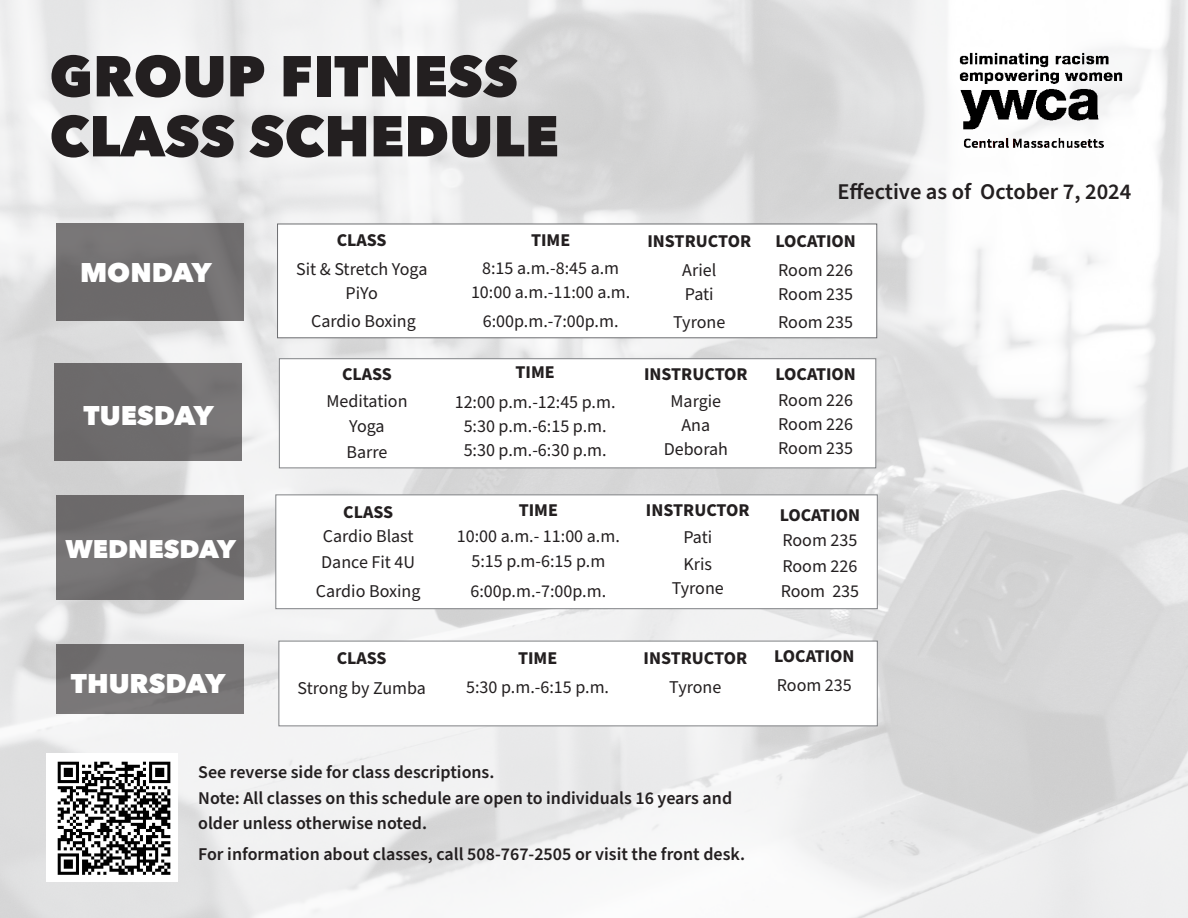
<style>
.page{position:relative;width:1188px;height:918px;background:#fff}
.page>*{position:absolute;margin:0;border:0;box-sizing:border-box;transform-origin:0 0}
.t1{font:800 57px/60px "Avenir Next LT Pro";color:#231f20}
.t2{font:800 27px "Avenir Next LT Pro";color:#fff}
.t3{font:800 25.5px "Avenir Next LT Pro";color:#fff}
.t4{font:600 22.5px "Source Sans Pro";color:#231f20}
.t5{font:18px "Source Sans Pro";color:#231f20}
.Paragraph_Style_1{font:600 18px/25.5px "Source Sans Pro";color:#231f20}
.t6{font:700 18px "Source Sans Pro";color:#231f20}
</style>
<div class="page">
<img style="left:0;top:0;width:1188px;height:918px">
<img style="left:953px;top:48px;width:176px;height:106px">
<div style="left:276px;top:495px;width:602px;height:114px;background:#fff;border:1px solid #808285"></div>
<div style="left:56px;top:223px;width:188px;height:98px;background:#6f6d6e"></div>
<div style="left:55px;top:363px;width:187px;height:98px;background:#6d6b6c"></div>
<div style="left:57px;top:495px;width:187px;height:104px;background:#747273"></div>
<div style="left:57px;top:645px;width:187px;height:69px;background:linear-gradient(to right,#767475,#7a7879)"></div>
<div style="left:277px;top:224px;width:600px;height:114px;background:#fff;border:1px solid #6c6d70"></div>
<div style="left:279px;top:359px;width:597px;height:109px;background:#fff;border:1px solid #808285"></div>
<div style="left:279px;top:641px;width:599px;height:85px;background:#fff;border:1px solid #808285"></div>
<img style="left:47px;top:753px;width:131px;height:128px">
<p class="t1" style="left:50px;top:46px;width:511px">GROUP FITNESS<br>CLASS SCHEDULE</p>
<p class="t2" style="left:80px;top:256px;width:133px">MONDAY</p>
<p class="t2" style="left:84px;top:398px;width:131px">TUESDAY</p>
<p class="t3" style="left:65px;top:533px;width:172px">WEDNESDAY</p>
<p class="t2" style="left:71px;top:667px;width:156px">THURSDAY</p>
<p class="t6" style="left:337px;top:228px;width:51px">CLASS</p>
<p class="t5" style="left:296px;top:257px;width:133px">Sit &amp; Stretch Yoga</p>
<p class="t5" style="left:346px;top:281px;width:34px">PiYo</p>
<p class="t5" style="left:311px;top:309px;width:106px">Cardio Boxing</p>
<p class="t6" style="left:342px;top:362px;width:51px">CLASS</p>
<p class="t5" style="left:326px;top:389px;width:83px">Meditation</p>
<p class="t5" style="left:349px;top:414px;width:37px">Yoga</p>
<p class="t5" style="left:347px;top:440px;width:42px">Barre</p>
<p class="t6" style="left:343px;top:500px;width:51px">CLASS</p>
<p class="t5" style="left:323px;top:524px;width:92px">Cardio Blast</p>
<p class="t5" style="left:321px;top:550px;width:95px">Dance Fit 4U</p>
<p class="t5" style="left:316px;top:579px;width:106px">Cardio Boxing</p>
<p class="t6" style="left:337px;top:646px;width:51px">CLASS</p>
<p class="t5" style="left:298px;top:676px;width:130px">Strong by Zumba</p>
<p class="t6" style="left:531px;top:227px;width:41px">TIME</p>
<p class="t5" style="left:482px;top:256px;width:138px">8:15 a.m.-8:45 a.m</p>
<p class="t5" style="left:471px;top:280px;width:161px">10:00 a.m.-11:00 a.m.</p>
<p class="t5" style="left:483px;top:309px;width:137px">6:00p.m.-7:00p.m.</p>
<p class="t6" style="left:516px;top:359px;width:41px">TIME</p>
<p class="t5" style="left:455px;top:390px;width:162px">12:00 p.m.-12:45 p.m.</p>
<p class="t5" style="left:464px;top:414px;width:144px">5:30 p.m.-6:15 p.m.</p>
<p class="t5" style="left:464px;top:438px;width:144px">5:30 p.m.-6:30 p.m.</p>
<p class="t6" style="left:647px;top:229px;width:105px">INSTRUCTOR</p>
<p class="t5" style="left:682px;top:258px;width:36px">Ariel</p>
<p class="t5" style="left:685px;top:282px;width:30px">Pati</p>
<p class="t5" style="left:673px;top:310px;width:54px">Tyrone</p>
<p class="t6" style="left:644px;top:362px;width:105px">INSTRUCTOR</p>
<p class="t5" style="left:671px;top:389px;width:52px">Margie</p>
<p class="t5" style="left:682px;top:413px;width:30px">Ana</p>
<p class="t5" style="left:664px;top:437px;width:66px">Deborah</p>
<p class="t6" style="left:519px;top:498px;width:41px">TIME</p>
<p class="t5" style="left:457px;top:524px;width:164px">10:00 a.m.- 11:00 a.m.</p>
<p class="t5" style="left:471px;top:549px;width:135px">5:15 p.m-6:15 p.m</p>
<p class="t5" style="left:471px;top:579px;width:137px">6:00p.m.-7:00p.m.</p>
<p class="t6" style="left:646px;top:498px;width:105px">INSTRUCTOR</p>
<p class="t5" style="left:683px;top:525px;width:30px">Pati</p>
<p class="t5" style="left:683px;top:552px;width:30px">Kris</p>
<p class="t5" style="left:672px;top:576px;width:54px">Tyrone</p>
<p class="t6" style="left:518px;top:646px;width:41px">TIME</p>
<p class="t5" style="left:466px;top:675px;width:144px">5:30 p.m.-6:15 p.m.</p>
<p class="t6" style="left:643px;top:646px;width:105px">INSTRUCTOR</p>
<p class="t5" style="left:669px;top:675px;width:54px">Tyrone</p>
<p class="t4" style="left:837px;top:177px;width:296px">Effective as of October 7, 2024</p>
<p class="t6" style="left:775px;top:229px;width:82px">LOCATION</p>
<p class="t5" style="left:778px;top:258px;width:76px">Room 226</p>
<p class="t5" style="left:778px;top:282px;width:76px">Room 235</p>
<p class="t5" style="left:778px;top:310px;width:76px">Room 235</p>
<p class="t6" style="left:775px;top:362px;width:82px">LOCATION</p>
<p class="t5" style="left:778px;top:388px;width:76px">Room 226</p>
<p class="t5" style="left:778px;top:412px;width:76px">Room 226</p>
<p class="t5" style="left:778px;top:436px;width:76px">Room 235</p>
<p class="t6" style="left:780px;top:502px;width:82px">LOCATION</p>
<p class="t5" style="left:782px;top:528px;width:76px">Room 235</p>
<p class="t5" style="left:782px;top:554px;width:76px">Room 226</p>
<p class="t5" style="left:781px;top:579px;width:80px">Room 235</p>
<p class="t6" style="left:774px;top:644px;width:82px">LOCATION</p>
<p class="t5" style="left:777px;top:673px;width:76px">Room 235</p>
<p class="Paragraph_Style_1" style="left:198px;top:760px;width:298px">See reverse side for class descriptions.</p>
<p class="Paragraph_Style_1" style="left:198px;top:785px;width:535px">Note: All classes on this schedule are open to individuals 16 years and older unless otherwise noted.</p>
<p class="Paragraph_Style_1" style="left:198px;top:842px;width:548px">For information about classes, call 508-767-2505 or visit the front desk.</p>
</div>
